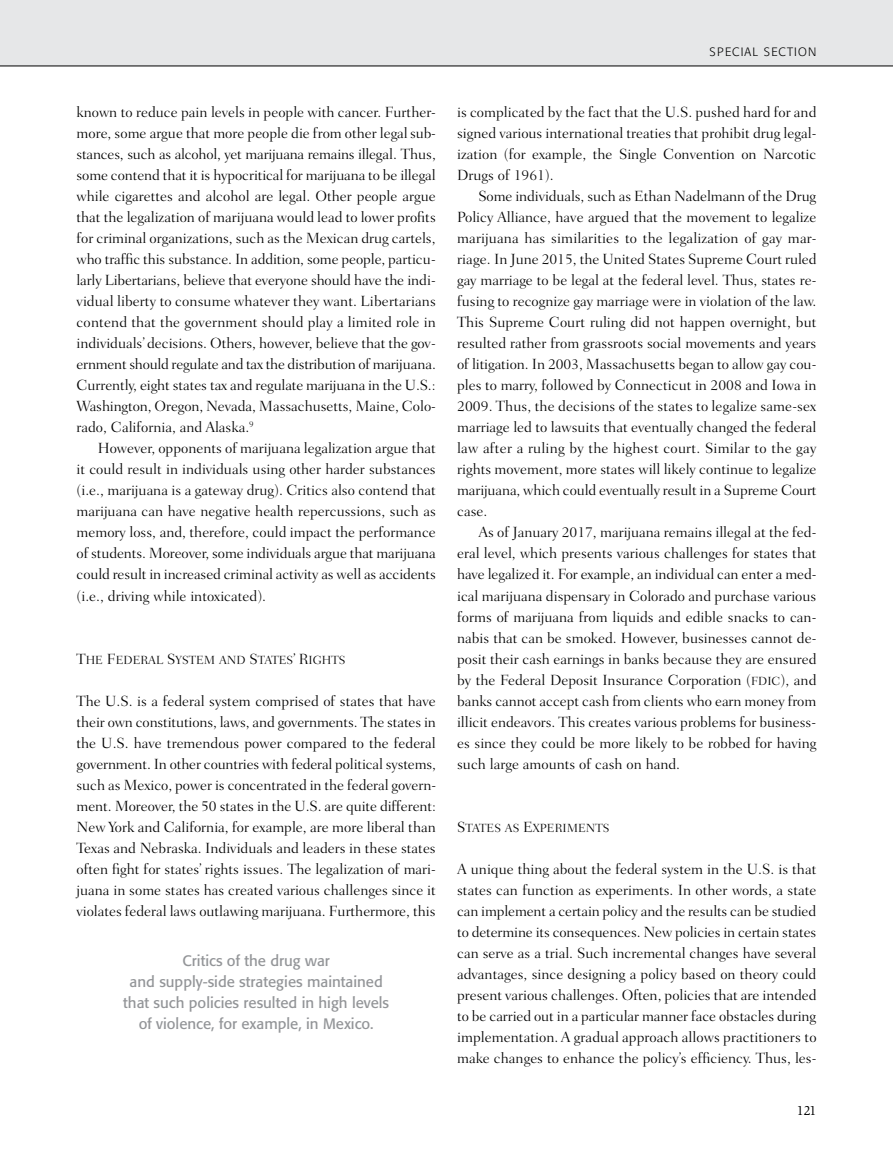
<style>
.page{position:relative;width:893px;height:1149px;background:#fff}
.page>*{position:absolute;margin:0;border:0;box-sizing:border-box;transform-origin:0 0}
.t1{font:300 15px/21px "Fairfield LH";color:#000;text-align:justify}
.t2{font:15px/21px "Formata";color:#939598;text-align:center}
.t3{font:13.5px "Slimbach";color:#000}
.t4{font:12px "Fairfield LH Light SC800";color:#000}
.t5{font:300 12px "Formata";letter-spacing:.1em;color:#000}
.s1{font-size:15px}
.s2{font-family:"Fairfield LH Light SC800";font-weight:400;font-size:12px}
</style>
<div class="page">
<div style="left:0;top:0;width:893px;height:66px;background:#e6e7e8"></div>
<p class="t1" style="left:77px;top:102px;width:361px">known to reduce pain levels in people with cancer. Further&shy;more, some argue that more people die from other legal sub&shy;stances, such as alcohol, yet marijuana remains illegal. Thus, some contend that it is hypocritical for marijuana to be illegal while cigarettes and alcohol are legal. Other people argue that the legalization of marijuana would lead to lower profits for criminal organizations, such as the Mexican drug cartels, who traffic this substance. In addition, some people, particu&shy;larly Libertarians, believe that everyone should have the indi&shy;vidual liberty to consume whatever they want. Libertarians contend that the government should play a limited role in individuals’ decisions. Others, however, believe that the gov&shy;ernment should regulate and tax the distribution of marijuana.<br>Currently, eight states tax and regulate marijuana in the U.S.:<br>Washington, Oregon, Nevada, Massachusetts, Maine, Colo&shy;rado, California, and Alaska.<sup>9</sup></p>
<p class="t1" style="left:77px;top:438px;width:361px;text-indent:21px">However, opponents of marijuana legalization argue that it could result in individuals using other harder substances (i.e., marijuana is a gateway drug). Critics also contend that marijuana can have negative health repercussions, such as memory loss, and, therefore, could impact the performance of students. Moreover, some individuals argue that marijuana could result in increased criminal activity as well as accidents (i.e., driving while intoxicated).</p>
<p class="t4" style="left:77px;top:652px;width:270px"><span class="s1">T</span>HE <span class="s1">F</span>EDERAL <span class="s1">S</span>YSTEM AND <span class="s1">S</span>TATES<span class="s1">’ R</span>IGHTS</p>
<p class="t1" style="left:77px;top:690px;width:361px">The U.S. is a federal system comprised of states that have their own constitutions, laws, and governments. The states in the U.S. have tremendous power compared to the federal government. In other countries with federal political systems, such as Mexico, power is concentrated in the federal govern&shy;ment. Moreover, the 50 states in the U.S. are quite different:<br>New York and California, for example, are more liberal than Texas and Nebraska. Individuals and leaders in these states often fight for states’ rights issues. The legalization of mari&shy;juana in some states has created various challenges since it violates federal laws outlawing marijuana. Furthermore, this</p>
<p class="t2" style="left:123px;top:949px;width:267px">Critics of the drug war<br>and supply-side strategies maintained that such policies resulted in high levels of violence, for example, in Mexico.</p>
<p class="t5" style="left:710px;top:45px;width:108px">SPECIAL SECTION</p>
<p class="t1" style="left:457px;top:102px;width:361px">is complicated by the fact that the U.S. pushed hard for and signed various international treaties that prohibit drug legal&shy;ization (for example, the Single Convention on Narcotic Drugs of 1961).</p>
<p class="t1" style="left:457px;top:186px;width:361px;text-indent:21px">Some individuals, such as Ethan Nadelmann of the Drug Policy Alliance, have argued that the movement to legalize marijuana has similarities to the legalization of gay mar&shy;riage. In June 2015, the United States Supreme Court ruled gay marriage to be legal at the federal level. Thus, states re&shy;fusing to recognize gay marriage were in violation of the law.<br>This Supreme Court ruling did not happen overnight, but resulted rather from grassroots social movements and years of litigation. In 2003, Massachusetts began to allow gay cou&shy;ples to marry, followed by Connecticut in 2008 and Iowa in 2009. Thus, the decisions of the states to legalize same-sex marriage led to lawsuits that eventually changed the federal law after a ruling by the highest court. Similar to the gay rights movement, more states will likely continue to legalize marijuana, which could eventually result in a Supreme Court case.</p>
<p class="t1" style="left:457px;top:522px;width:361px;text-indent:21px">As of January 2017, marijuana remains illegal at the fed&shy;eral level, which presents various challenges for states that have legalized it. For example, an individual can enter a med&shy;ical marijuana dispensary in Colorado and purchase various forms of marijuana from liquids and edible snacks to can&shy;nabis that can be smoked. However, businesses cannot de&shy;posit their cash earnings in banks because they are ensured by the Federal Deposit Insurance Corporation (<span class="s2">FDIC</span>), and banks cannot accept cash from clients who earn money from illicit endeavors. This creates various problems for business&shy;es since they could be more likely to be robbed for having such large amounts of cash on hand.</p>
<p class="t4" style="left:457px;top:820px;width:154px"><span class="s1">S</span>TATES AS <span class="s1">E</span>XPERIMENTS</p>
<p class="t1" style="left:457px;top:858px;width:361px">A unique thing about the federal system in the U.S. is that states can function as experiments. In other words, a state can implement a certain policy and the results can be studied to determine its consequences. New policies in certain states can serve as a trial. Such incremental changes have several advantages, since designing a policy based on theory could present various challenges. Often, policies that are intended to be carried out in a particular manner face obstacles during implementation. A gradual approach allows practitioners to make changes to enhance the policy’s efficiency. Thus, les-</p>
<p class="t3" style="left:797px;top:1102px;width:21px">121</p>
</div>
